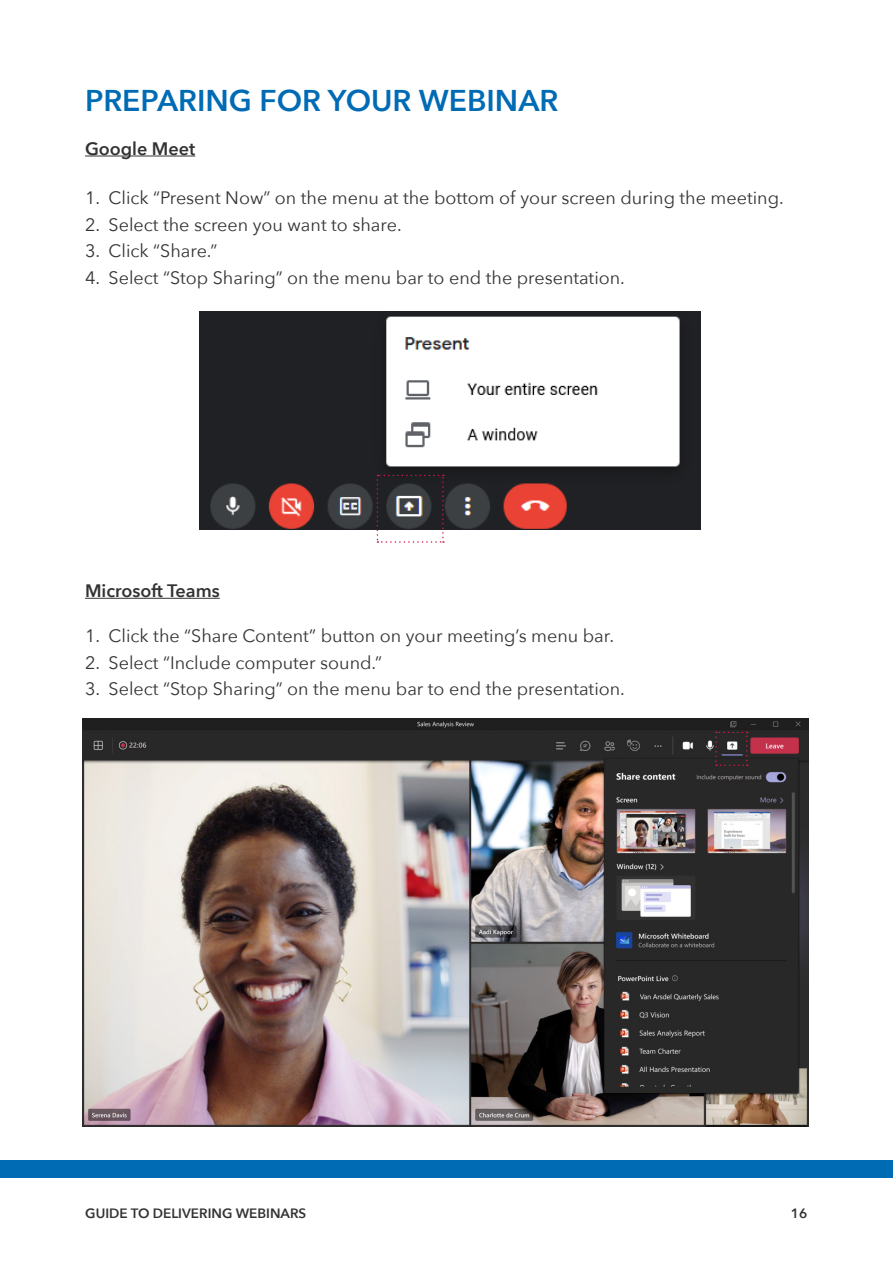
<style>
.page{position:relative;width:893px;height:1263px;background:#fff}
.page>*{position:absolute;margin:0;border:0;box-sizing:border-box;transform-origin:0 0}
.t1{font:600 30px "Avenir Next";color:#006bb5}
.t2{font:18px "Avenir Next";color:#333}
.Sub_2{font:600 18px "Avenir Next";color:#333}
.t3{font:600 13.5px "Avenir Next";color:#333}
</style>
<div class="page">
<div style="left:0;top:1161px;width:893px;height:17px;background:#006bb5"></div>
<img style="left:83px;top:718px;width:725px;height:408px">
<hr style="left:85px;top:156px;width:110px;height:1px;background:#333">
<img style="left:200px;top:312px;width:501px;height:217px">
<hr style="left:85px;top:598px;width:135px;height:1px;background:#333">
<svg style="left:715px;top:732px;width:33px;height:34px"></svg>
<svg style="left:377px;top:475px;width:67px;height:68px"></svg>
<p class="t1" style="left:85px;top:74px;width:475px">PREPARING FOR YOUR WEBINAR</p>
<p class="Sub_2" style="left:85px;top:133px;width:112px">Google Meet</p>
<p class="t2" style="left:85px;top:182px;width:700px">1. Click “Present Now” on the menu at the bottom of your screen during the meeting.</p>
<p class="t2" style="left:85px;top:209px;width:318px">2. Select the screen you want to share.</p>
<p class="t2" style="left:85px;top:236px;width:134px">3. Click “Share.”</p>
<p class="t2" style="left:85px;top:263px;width:541px">4. Select “Stop Sharing” on the menu bar to end the presentation.</p>
<p class="Sub_2" style="left:85px;top:575px;width:136px">Microsoft Teams</p>
<p class="t2" style="left:85px;top:620px;width:531px">1. Click the “Share Content” button on your meeting’s menu bar.</p>
<p class="t2" style="left:85px;top:647px;width:298px">2. Select “Include computer sound.”</p>
<p class="t2" style="left:85px;top:674px;width:541px">3. Select “Stop Sharing” on the menu bar to end the presentation.</p>
<p class="t3" style="left:85px;top:1202px;width:222px">GUIDE TO DELIVERING WEBINARS</p>
<p class="t3" style="left:791px;top:1202px;width:18px">16</p>
</div>
